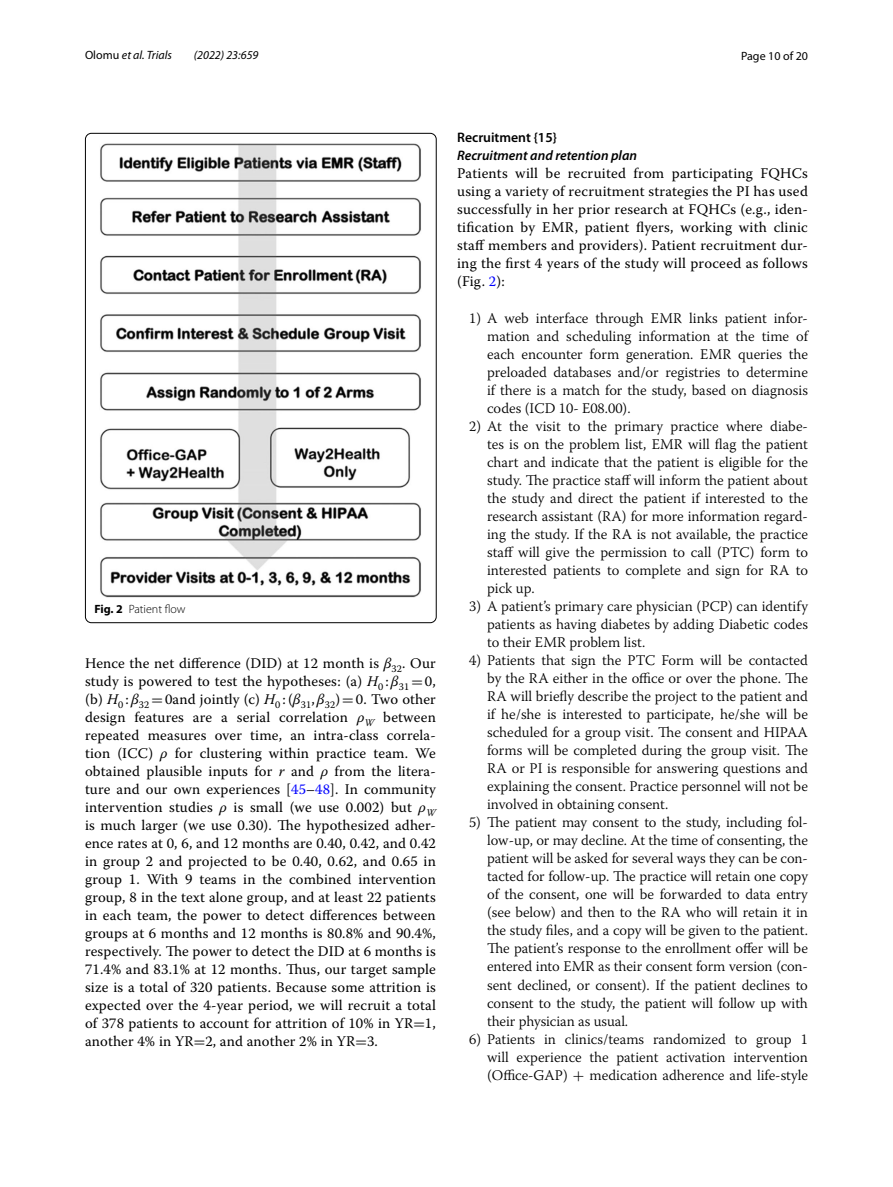
<style>
.page{position:relative;width:893px;height:1187px;background:#fff}
.page>*{position:absolute;margin:0;border:0;box-sizing:border-box;transform-origin:0 0}
.t1{font:300 14.7px/18px "Warnock Pro";color:#000;text-align:justify}
.t2{font:14.7px/18px "Warnock Pro";letter-spacing:.01em;color:#000;text-align:justify}
.t3{font:italic 600 13.8px "Myriad Pro";color:#000}
.t4{font:600 13.8px "Myriad Pro";color:#000}
.t5{font:italic 12px "Myriad Pro";color:#000}
.t6{font:300 12px "Myriad Pro";color:#000}
.t7{font:12px "Myriad Pro";color:#000}
.s1{font-style:normal}
.s2{font-weight:700}
.s3{font-style:italic}
.s4{font-family:"MTSY"}
.s5{color:#00f}
.s6{font-family:"MTSY";font-weight:400}
</style>
<div class="page">
<img style="left:100px;top:143px;width:321px;height:454px">
<p class="t5" style="left:85px;top:48px;width:88px"><span class="s1">Olomu</span> et al. Trials</p>
<p class="t5" style="left:194px;top:48px;width:66px">(2022) 23:659</p>
<p class="t7" style="left:741px;top:48px;width:68px">Page 10 of 20</p>
<p class="t6" style="left:94px;top:602px;width:93px"><span class="s2">Fig. 2</span> Patient flow</p>
<p class="t2" style="left:85px;top:654px;width:352px">Hence the net difference (DID) at 12 month is <span class="s3">β</span><sub>32</sub>. Our study is powered to test the hypotheses: (a) <span class="s3">H</span><sub>0</sub> : <span class="s3">β</span><sub>31</sub> <span class="s4">=</span>0, (b) <span class="s3">H</span><sub>0</sub> : <span class="s3">β</span><sub>32</sub> <span class="s4">=</span>0and jointly (c) <span class="s3">H</span><sub>0</sub> :(<span class="s3">β</span><sub>31</sub>, <span class="s3">β</span><sub>32</sub>)<span class="s4">=</span>0. Two other design features are a serial correlation <span class="s3">ρ</span><sub>W</sub> between repeated measures over time, an intra-class correla&shy;tion (ICC) <span class="s3">ρ</span> for clustering within practice team. We obtained plausible inputs for <span class="s3">r</span> and <span class="s3">ρ</span> from the litera&shy;ture and our own experiences [<span class="s5">45</span>–<span class="s5">48</span>]. In community intervention studies <span class="s3">ρ</span> is small (we use 0.002) but <span class="s3">ρ</span><sub>W </sub>is much larger (we use 0.30). The hypothesized adher&shy;ence rates at 0, 6, and 12 months are 0.40, 0.42, and 0.42 in group 2 and projected to be 0.40, 0.62, and 0.65 in group 1. With 9 teams in the combined intervention group, 8 in the text alone group, and at least 22 patients in each team, the power to detect differences between groups at 6 months and 12 months is 80.8% and 90.4%, respectively. The power to detect the DID at 6 months is 71.4% and 83.1% at 12 months. Thus, our target sample size is a total of 320 patients. Because some attrition is expected over the 4-year period, we will recruit a total of 378 patients to account for attrition of 10% in YR<span class="s4">=</span>1, another 4% in YR<span class="s4">=</span>2, and another 2% in YR<span class="s4">=</span>3.</p>
<p class="t4" style="left:457px;top:129px;width:101px">Recruitment {15}</p>
<p class="t3" style="left:457px;top:147px;width:182px">Recruitment and retention plan</p>
<p class="t2" style="left:457px;top:164px;width:352px">Patients will be recruited from participating FQHCs using a variety of recruitment strategies the PI has used successfully in her prior research at FQHCs (e.g., iden&shy;tification by EMR, patient flyers, working with clinic staff members and providers). Patient recruitment dur&shy;ing the first 4 years of the study will proceed as follows (Fig. <span class="s5">2</span>):</p>
<p class="t1" style="left:487px;top:309px;width:322px;text-indent:-18px">1) A web interface through EMR links patient infor&shy;mation and scheduling information at the time of each encounter form generation. EMR queries the preloaded databases and/or registries to determine if there is a match for the study, based on diagnosis codes (ICD 10- E08.00).</p>
<p class="t1" style="left:487px;top:417px;width:322px;text-indent:-18px">2) At the visit to the primary practice where diabe&shy;tes is on the problem list, EMR will flag the patient chart and indicate that the patient is eligible for the study. The practice staff will inform the patient about the study and direct the patient if interested to the research assistant (RA) for more information regard&shy;ing the study. If the RA is not available, the practice staff will give the permission to call (PTC) form to interested patients to complete and sign for RA to pick up.</p>
<p class="t1" style="left:487px;top:597px;width:322px;text-indent:-18px">3) A patient’s primary care physician (PCP) can identify patients as having diabetes by adding Diabetic codes to their EMR problem list.</p>
<p class="t1" style="left:487px;top:651px;width:322px;text-indent:-18px">4) Patients that sign the PTC Form will be contacted by the RA either in the office or over the phone. The RA will briefly describe the project to the patient and if he/she is interested to participate, he/she will be scheduled for a group visit. The consent and HIPAA forms will be completed during the group visit. The RA or PI is responsible for answering questions and explaining the consent. Practice personnel will not be involved in obtaining consent.</p>
<p class="t1" style="left:487px;top:813px;width:322px;text-indent:-18px">5) The patient may consent to the study, including fol&shy;low-up, or may decline. At the time of consenting, the patient will be asked for several ways they can be con&shy;tacted for follow-up. The practice will retain one copy of the consent, one will be forwarded to data entry (see below) and then to the RA who will retain it in the study files, and a copy will be given to the patient.<br>The patient’s response to the enrollment offer will be entered into EMR as their consent form version (con&shy;sent declined, or consent). If the patient declines to consent to the study, the patient will follow up with their physician as usual.</p>
<p class="t1" style="left:487px;top:1029px;width:322px;text-indent:-18px">6) Patients in clinics/teams randomized to group 1 will experience the patient activation intervention (Office-GAP) <span class="s6">+</span> medication adherence and life-style</p>
</div>
